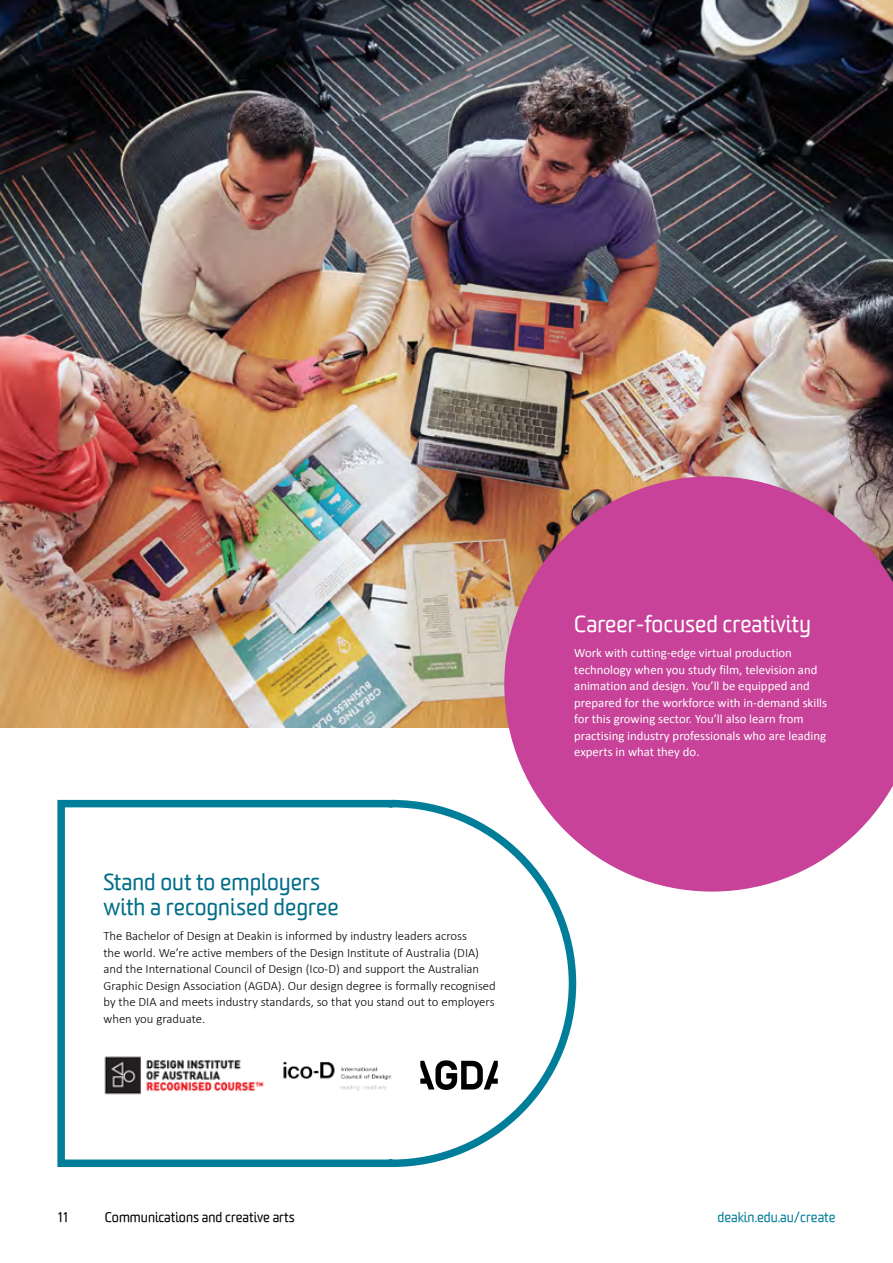
<style>
.page{position:relative;width:893px;height:1263px;background:#fff}
.page>*{position:absolute;margin:0;border:0;box-sizing:border-box;transform-origin:0 0}
.t1{font:22.5px/25.5px "Worldly";color:#006d88}
.breakout_heading_-_white_-_h3{font:22.5px "Worldly";color:#fff}
.t2{font:13.5px "Worldly";color:#000}
.page_number_footer{font:13.5px "Worldly";color:#007d98}
.body_text{font:300 12.75px/16.5px "Calibri";color:#000}
.body_text_-_white{font:12.75px/16.5px "Calibri";color:#fff}
</style>
<div class="page">
<img style="left:0;top:0;width:893px;height:728px">
<svg style="left:504px;top:476px;width:389px;height:415px;background:#c75299"></svg>
<svg style="left:57px;top:796px;width:523px;height:371px"></svg>
<div style="left:278px;top:1054px;width:121px;height:41px;background:#fff"></div>
<img style="left:283px;top:1062px;width:109px;height:29px">
<img style="left:99px;top:1052px;width:169px;height:45px">
<svg style="left:420px;top:1060px;width:78px;height:30px"></svg>
<h3 class="t1" style="left:103px;top:869px;width:237px">Stand out to employers with a recognised degree</h3>
<p class="body_text" style="left:103px;top:927px;width:394px">The Bachelor of Design at Deakin is informed by industry leaders across<br>the world. We’re active members of the Design Institute of Australia (DIA) and the International Council of Design (Ico-D) and support the Australian Graphic Design Association (AGDA). Our design degree is formally recognised by the DIA and meets industry standards, so that you stand out to employers when you graduate.</p>
<h3 class="breakout_heading_-_white_-_h3" style="left:574px;top:610px;width:238px">Career-focused creativity</h3>
<p class="body_text_-_white" style="left:574px;top:645px;width:254px">Work with cutting-edge virtual production technology when you study film, television and animation and design. You’ll be equipped and prepared for the workforce with in-demand skills for this growing sector. You’ll also learn from practising industry professionals who are leading experts in what they do.</p>
<p class="t2" style="left:57px;top:1209px;width:12px">11</p>
<p class="t2" style="left:105px;top:1209px;width:191px">Communications and creative arts</p>
<p class="page_number_footer" style="left:717px;top:1209px;width:120px">deakin.edu.au/create</p>
</div>
